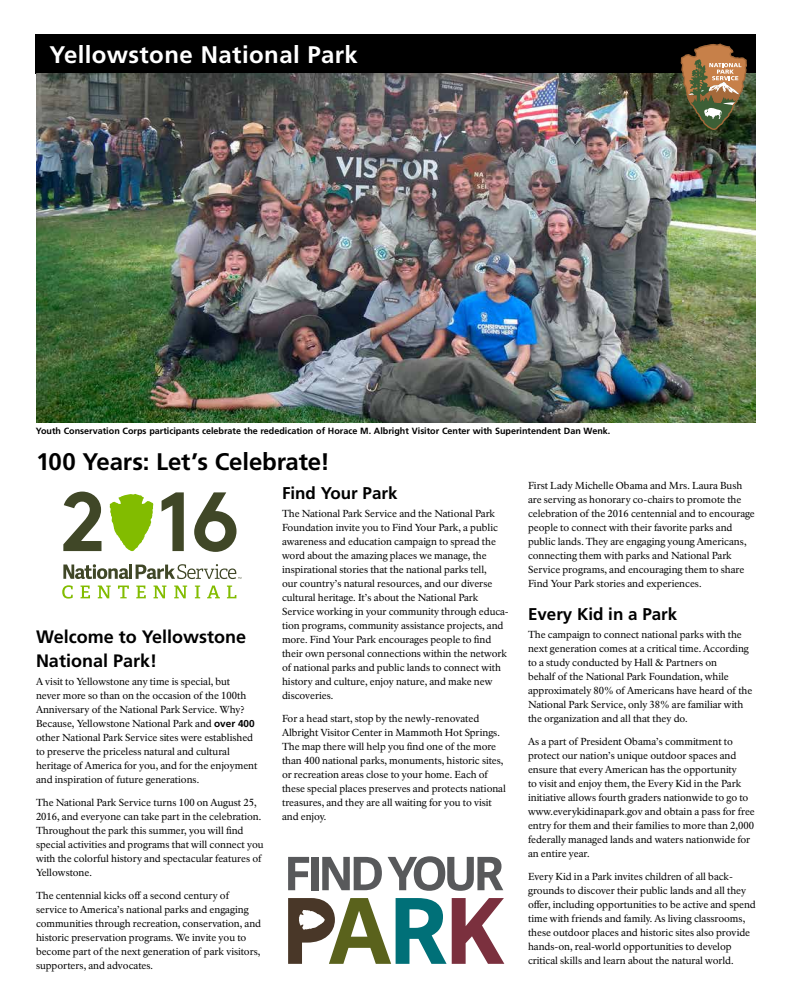
<style>
.page{position:relative;width:792px;height:1008px;background:#fff}
.page>*{position:absolute;margin:0;border:0;box-sizing:border-box;transform-origin:0 0}
.YT-Heading_1{font:700 24px "Frutiger LT Std";letter-spacing:-.005em;color:#000}
.YT-Heading_1-2{font:700 24px "Frutiger LT Std";letter-spacing:.015em;color:#fff}
.YT-Heading_2{font:700 18px/24px "Frutiger LT Std";color:#000}
.YT-Heading_2-2{font:700 17px "Frutiger LT Std";color:#000}
.YT-Body_Text{font:10px/14px "NPS Rawlinson OT";letter-spacing:-.005em;color:#000}
.t1{font:700 9px "Frutiger LT Std";color:#000}
.s1{font-family:"Frutiger LT Std";font-weight:700}
</style>
<div class="page">
<div style="left:36px;top:35px;width:720px;height:39px;background:#000"></div>
<svg style="left:110px;top:494px;width:43px;height:57px"></svg>
<svg style="left:63px;top:492px;width:38px;height:59px"></svg>
<svg style="left:162px;top:492px;width:22px;height:59px"></svg>
<svg style="left:194px;top:492px;width:43px;height:60px"></svg>
<svg style="left:62px;top:585px;width:11px;height:14px"></svg>
<svg style="left:81px;top:586px;width:9px;height:12px"></svg>
<svg style="left:98px;top:586px;width:13px;height:12px"></svg>
<svg style="left:118px;top:586px;width:11px;height:12px"></svg>
<svg style="left:136px;top:586px;width:10px;height:12px"></svg>
<svg style="left:154px;top:586px;width:13px;height:12px"></svg>
<svg style="left:174px;top:586px;width:13px;height:12px"></svg>
<svg style="left:195px;top:586px;width:5px;height:12px"></svg>
<svg style="left:207px;top:586px;width:13px;height:12px"></svg>
<svg style="left:227px;top:586px;width:9px;height:12px"></svg>
<hr style="left:129px;top:565px;width:3px;height:14px;background:#404727">
<svg style="left:63px;top:564px;width:66px;height:15px"></svg>
<svg style="left:136px;top:564px;width:105px;height:15px"></svg>
<svg style="left:288px;top:898px;width:216px;height:66px"></svg>
<svg style="left:288px;top:857px;width:21px;height:33px"></svg>
<div style="left:311px;top:857px;width:7px;height:33px;background:#58595b"></div>
<svg style="left:322px;top:857px;width:60px;height:33px"></svg>
<svg style="left:388px;top:856px;width:115px;height:35px"></svg>
<img style="left:36px;top:73px;width:720px;height:350px">
<svg style="left:681px;top:44px;width:66px;height:86px;background:#7a6742"></svg>
<p class="YT-Heading_1-2" style="left:49px;top:41px;width:310px">Yellowstone National Park</p>
<p class="t1" style="left:36px;top:426px;width:576px">Youth Conservation Corps participants celebrate the rededication of Horace M. Albright Visitor Center with Superintendent Dan Wenk.</p>
<p class="YT-Heading_1" style="left:36px;top:448px;width:295px">100 Years: Let’s Celebrate!</p>
<p class="YT-Heading_2" style="left:36px;top:624px;width:212px">Welcome to Yellowstone<br>National Park!</p>
<p class="YT-Body_Text" style="left:36px;top:675px;width:223px">A visit to Yellowstone any time is special, but<br>never more so than on the occasion of the 100th Anniversary of the National Park Service. Why?<br>Because, Yellowstone National Park and <span class="s1">over 400 </span>other National Park Service sites were established to preserve the priceless natural and cultural heritage of America for you, and for the enjoyment and inspiration of future generations.</p>
<p class="YT-Body_Text" style="left:36px;top:796px;width:229px">The National Park Service turns 100 on August 25, 2016, and everyone can take part in the celebration.<br>Throughout the park this summer, you will find special activities and programs that will connect you with the colorful history and spectacular features of Yellowstone.</p>
<p class="YT-Body_Text" style="left:36px;top:889px;width:227px">The centennial kicks off a second century of service to America’s national parks and engaging communities through recreation, conservation, and historic preservation programs. We invite you to become part of the next generation of park visitors, supporters, and advocates.</p>
<p class="YT-Heading_2-2" style="left:282px;top:483px;width:117px">Find Your Park</p>
<p class="YT-Body_Text" style="left:282px;top:507px;width:228px">The National Park Service and the National Park Foundation invite you to Find Your Park, a public awareness and education campaign to spread the word about the amazing places we manage, the inspirational stories that the national parks tell,<br>our country’s natural resources, and our diverse cultural heritage. It’s about the National Park Service working in your community through educa&shy;tion programs, community assistance projects, and more. Find Your Park encourages people to find their own personal connections within the network of national parks and public lands to connect with history and culture, enjoy nature, and make new discoveries.</p>
<p class="YT-Body_Text" style="left:282px;top:712px;width:225px">For a head start, stop by the newly-renovated Albright Visitor Center in Mammoth Hot Springs.<br>The map there will help you find one of the more than 400 national parks, monuments, historic sites, or recreation areas close to your home. Each of these special places preserves and protects national treasures, and they are all waiting for you to visit and enjoy.</p>
<p class="YT-Body_Text" style="left:528px;top:478px;width:228px">First Lady Michelle Obama and Mrs. Laura Bush are serving as honorary co-chairs to promote the celebration of the 2016 centennial and to encourage people to connect with their favorite parks and public lands. They are engaging young Americans, connecting them with parks and National Park Service programs, and encouraging them to share Find Your Park stories and experiences.</p>
<p class="YT-Heading_2-2" style="left:528px;top:604px;width:151px">Every Kid in a Park</p>
<p class="YT-Body_Text" style="left:528px;top:628px;width:226px">The campaign to connect national parks with the next generation comes at a critical time. According to a study conducted by Hall &amp; Partners on<br>behalf of the National Park Foundation, while approximately 80% of Americans have heard of the National Park Service, only 38% are familiar with the organization and all that they do.</p>
<p class="YT-Body_Text" style="left:528px;top:735px;width:228px">As a part of President Obama’s commitment to protect our nation’s unique outdoor spaces and ensure that every American has the opportunity<br>to visit and enjoy them, the Every Kid in the Park initiative allows fourth graders nationwide to go to www.everykidinapark.gov and obtain a pass for free entry for them and their families to more than 2,000 federally managed lands and waters nationwide for an entire year.</p>
<p class="YT-Body_Text" style="left:528px;top:870px;width:229px">Every Kid in a Park invites children of all back&shy;grounds to discover their public lands and all they offer, including opportunities to be active and spend time with friends and family. As living classrooms, these outdoor places and historic sites also provide hands-on, real-world opportunities to develop critical skills and learn about the natural world.</p>
</div>
